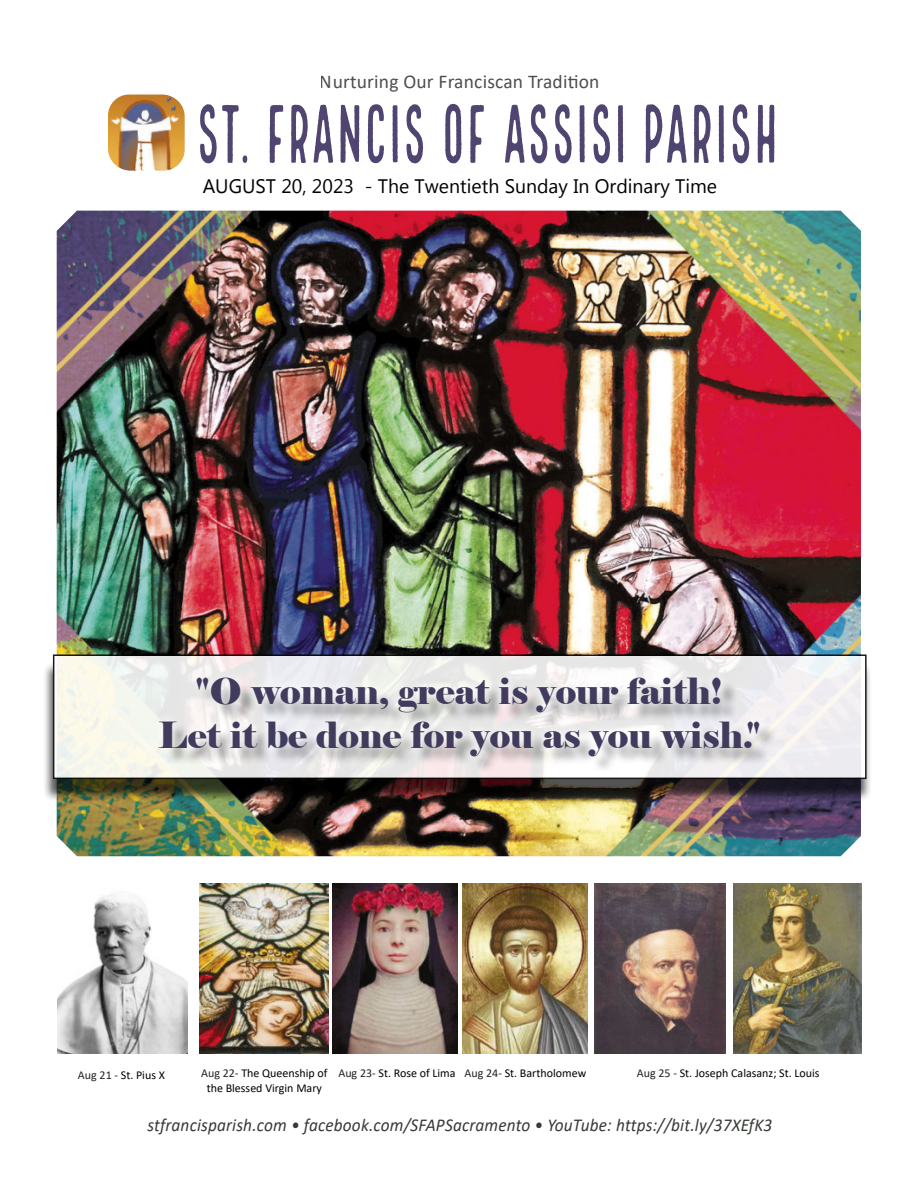
<style>
.page{position:relative;width:918px;height:1188px;background:#fff}
.page>*{position:absolute;margin:0;border:0;box-sizing:border-box;transform-origin:0 0}
.t1{font:81px "Local Brewery Four";letter-spacing:-.01em;color:#504571;scale:.73 1}
.t2{font:36px "Elephant";color:#413c5d}
.t3{font:19.5px "Myanmar Text";color:#000}
.t4{font:19.5px "Pljysv Calibri";letter-spacing:.01em;color:#000}
.t5{font:italic 18.15px "Calibri";letter-spacing:.01em;color:#363a35;scale:.95 1}
.t6{font:12px "Fttcqk Calibri";color:#000}
.s1{color:#222}
</style>
<div class="page">
<img style="left:126px;top:108px;width:59px;height:63px">
<img style="left:108px;top:94px;width:75px;height:76px">
<img style="left:57px;top:211px;width:804px;height:645px">
<div style="left:42px;top:661px;width:830px;height:141px;background:#000;opacity:.75"></div>
<svg style="left:53px;top:654px;width:814px;height:125px;fill:#f1f0ed"></svg>
<div style="left:162px;top:680px;width:616px;height:94px;background:#000;opacity:.37"></div>
<svg style="left:151px;top:668px;width:618px;height:97px"></svg>
<img style="left:463px;top:883px;width:125px;height:171px">
<img style="left:594px;top:883px;width:132px;height:171px">
<img style="left:733px;top:883px;width:128px;height:171px">
<img style="left:200px;top:883px;width:128px;height:171px">
<img style="left:333px;top:883px;width:125px;height:171px">
<img style="left:57px;top:894px;width:131px;height:160px">
<h3 class="t4" style="left:320px;top:68px;width:281px">Nurturing Our Franciscan Tradition</h3>
<p class="t1" style="left:195px;top:90px;width:801px">ST. FRANCIS OF ASSISI PARISH</p>
<p class="t3" style="left:203px;top:175px;width:516px">AUGUST 20, 2023 - The Twentieth Sunday In Ordinary Time</p>
<p class="t2" style="left:196px;top:669px;width:528px">"O woman, great is your faith!</p>
<p class="t2" style="left:158px;top:712px;width:604px">Let it be done for you as you wish."</p>
<p class="t6" style="left:78px;top:1066px;width:89px"><span class="s1">Aug 21 -</span> St. Pius X</p>
<p class="t6" style="left:338px;top:1064px;width:119px"><span class="s1">Aug 23-</span> St. Rose of Lima</p>
<p class="t6" style="left:201px;top:1064px;width:128px"><span class="s1">Aug 22-</span> The Queenship of</p>
<p class="t6" style="left:465px;top:1064px;width:123px"><span class="s1">Aug 24-</span> St. Bartholomew</p>
<p class="t6" style="left:637px;top:1064px;width:184px"><span class="s1">Aug 25 -</span> St. Joseph Calasanz; St. Louis</p>
<p class="t6" style="left:207px;top:1079px;width:117px">the Blessed Virgin Mary</p>
<p class="t5" style="left:147px;top:1113px;width:659px">stfrancisparish.com • facebook.com/SFAPSacramento • YouTube: https://bit.ly/37XEfK3</p>
</div>
